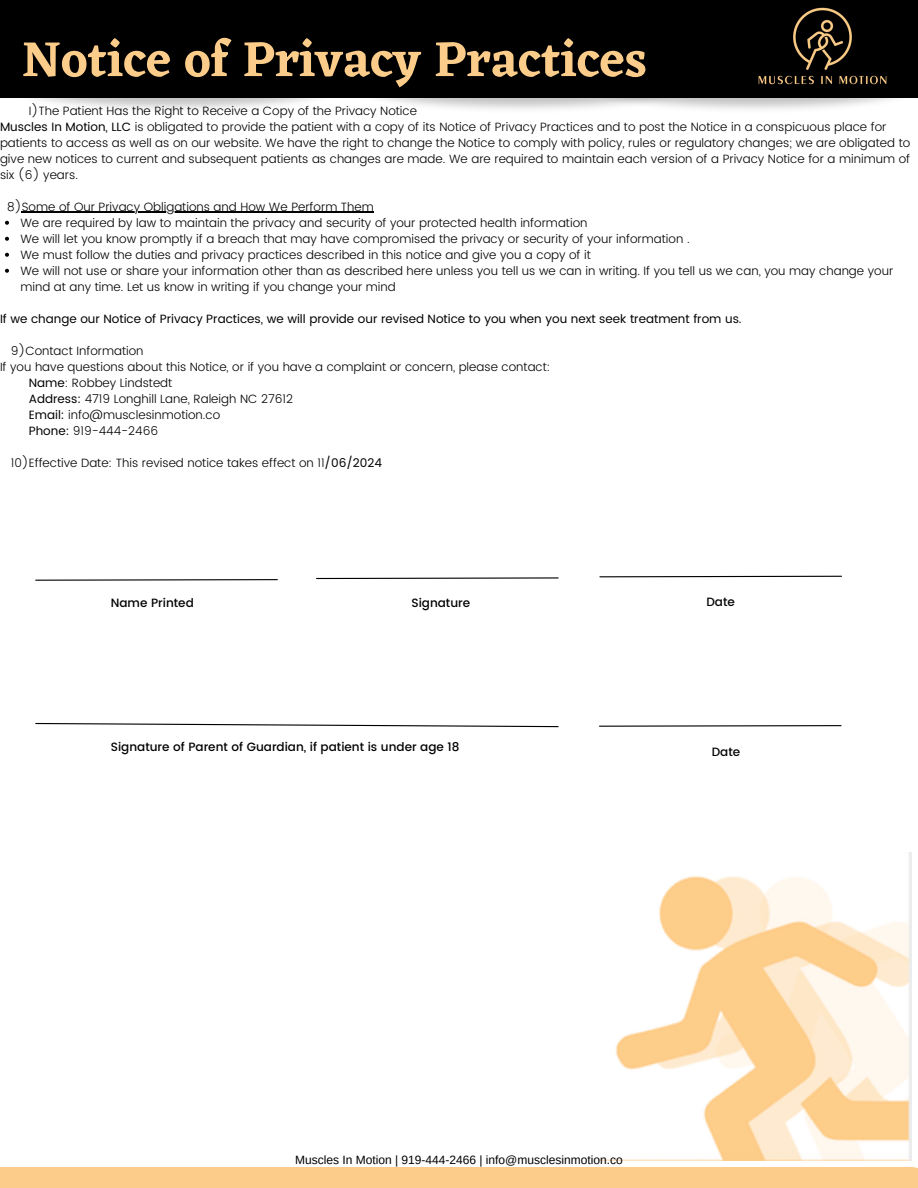
<style>
.page{position:relative;width:918px;height:1188px;background:#fff}
.page>*{position:absolute;margin:0;border:0;box-sizing:border-box;transform-origin:0 0}
.t1{font:600 51px "Eczar";color:#fccd8a}
.t2{font:300 12px/16px "Poppins";color:#000}
.t3{font:12px "Poppins";color:#000}
.t4{font:500 12px "Poppins";color:#000}
.t5{font:12px "Arimo";color:#000}
.s1{font-weight:400}
</style>
<div class="page">
<img style="left:599px;top:853px;width:313px;height:307px">
<img style="left:0;top:97px;width:337px;height:12px">
<div style="left:0;top:0;width:351px;height:97px;background:#000"></div>
<img style="left:337px;top:97px;width:233px;height:12px">
<div style="left:344px;top:0;width:353px;height:97px;background:#000"></div>
<img style="left:570px;top:97px;width:117px;height:12px">
<img style="left:687px;top:0;width:231px;height:109px">
<div style="left:0;top:1167px;width:918px;height:21px;background:#fccd8a"></div>
<hr style="left:22px;top:212px;width:352px;height:1px;background:#000">
<svg style="left:5px;top:221px;width:4px;height:4px"></svg>
<svg style="left:5px;top:237px;width:4px;height:4px"></svg>
<svg style="left:5px;top:253px;width:4px;height:4px"></svg>
<svg style="left:5px;top:269px;width:4px;height:4px"></svg>
<svg style="left:35px;top:579px;width:243px;height:2px"></svg>
<svg style="left:316px;top:577px;width:243px;height:3px"></svg>
<svg style="left:599px;top:575px;width:243px;height:3px"></svg>
<svg style="left:35px;top:722px;width:524px;height:6px"></svg>
<svg style="left:599px;top:725px;width:243px;height:2px"></svg>
<p class="t1" style="left:22px;top:29px;width:627px">Notice of Privacy Practices</p>
<h1 class="t2" style="left:29px;top:103px;width:390px">I)The Patient Has the Right to Receive a Copy of the Privacy Notice</h1>
<p class="t2" style="left:0;top:119px;width:912px"><span class="s1">Muscles In Motion, LLC</span> is obligated to provide the patient with a copy of its Notice of Privacy Practices and to post the Notice in a conspicuous place for patients to access as well as on our website. We have the right to change the Notice to comply with policy, rules or regulatory changes; we are obligated to give new notices to current and subsequent patients as changes are made. We are required to maintain each version of a Privacy Notice for a minimum of six (6) years.</p>
<p class="t2" style="left:7px;top:199px;width:368px">8)Some of Our Privacy Obligations and How We Perform Them</p>
<p class="t2" style="left:20px;top:215px;width:569px">We are required by law to maintain the privacy and security of your protected health information</p>
<p class="t2" style="left:20px;top:231px;width:671px">We will let you know promptly if a breach that may have compromised the privacy or security of your information .</p>
<p class="t2" style="left:20px;top:247px;width:572px">We must follow the duties and privacy practices described in this notice and give you a copy of it</p>
<p class="t2" style="left:20px;top:263px;width:874px">We will not use or share your information other than as described here unless you tell us we can in writing. If you tell us we can, you may change your mind at any time. Let us know in writing if you change your mind</p>
<p class="t3" style="left:0;top:312px;width:743px">If we change our Notice of Privacy Practices, we will provide our revised Notice to you when you next seek treatment from us.</p>
<p class="t2" style="left:11px;top:343px;width:134px">9)Contact Information</p>
<p class="t2" style="left:0;top:359px;width:552px">If you have questions about this Notice, or if you have a complaint or concern, please contact:</p>
<p class="t2" style="left:29px;top:375px;width:145px"><span class="s1">Name</span>: Robbey Lindstedt</p>
<p class="t2" style="left:29px;top:391px;width:266px"><span class="s1">Address:</span> 4719 Longhill Lane, Raleigh NC 27612</p>
<p class="t2" style="left:29px;top:407px;width:193px"><span class="s1">Email:</span> info@musclesinmotion.co</p>
<p class="t2" style="left:29px;top:423px;width:131px"><span class="s1">Phone:</span> 919-444-2466</p>
<p class="t2" style="left:11px;top:455px;width:373px">10)Effective Date: This revised notice takes effect on 11<span class="s1">/06/2024</span></p>
<p class="t4" style="left:111px;top:596px;width:84px">Name Printed</p>
<h2 class="t4" style="left:412px;top:596px;width:60px">Signature</h2>
<h2 class="t4" style="left:706px;top:595px;width:30px">Date</h2>
<h2 class="t4" style="left:111px;top:739px;width:350px">Signature of Parent of Guardian, if patient is under age 18</h2>
<h2 class="t4" style="left:712px;top:745px;width:30px">Date</h2>
<p class="t5" style="left:295px;top:1153px;width:329px">Muscles In Motion | 919-444-2466 | info@musclesinmotion.co</p>
</div>
